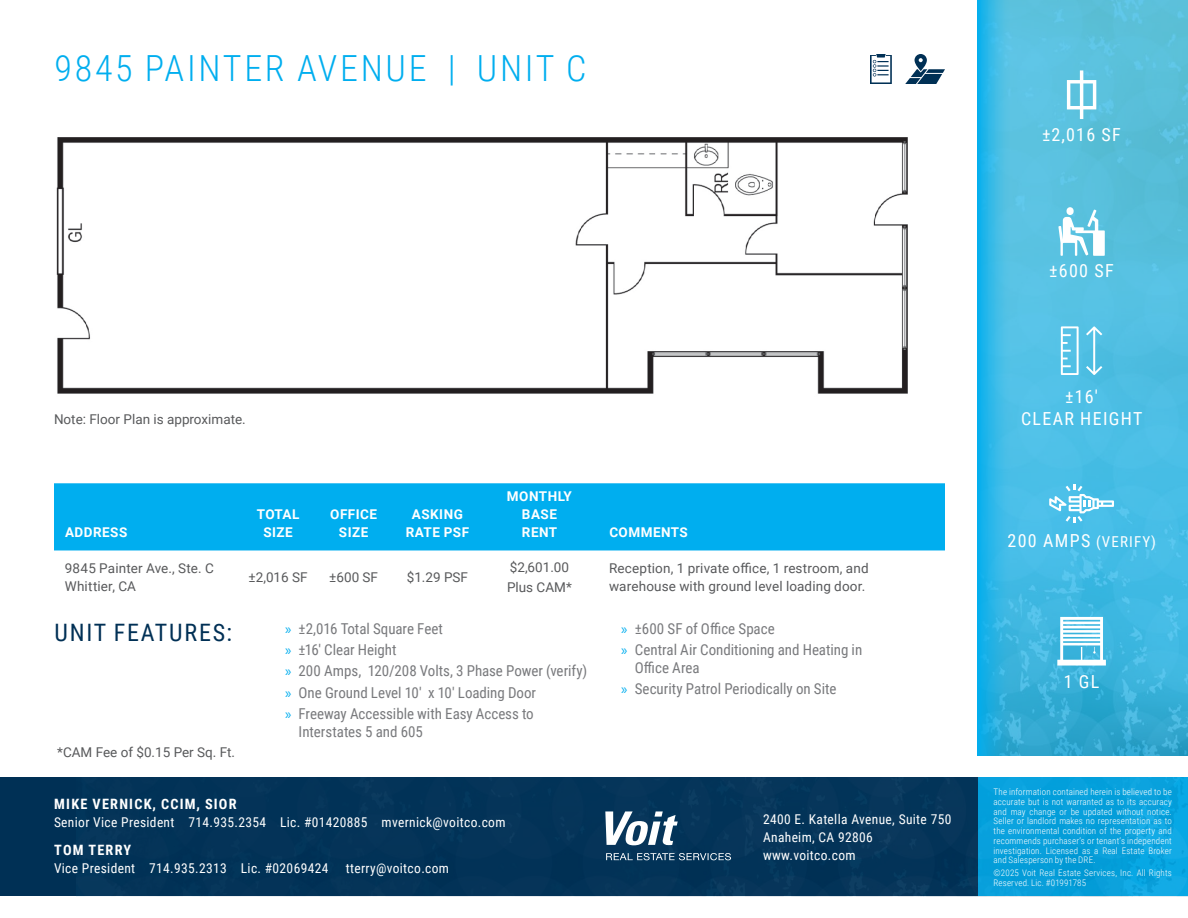
<style>
.page{position:relative;width:1188px;height:918px;background:#fff}
.page>*{position:absolute;margin:0;border:0;box-sizing:border-box;transform-origin:0 0}
.t1{font:300 36px "Roboto Condensed";letter-spacing:.075em;color:#00aeef}
.Heading{font:24px "Roboto Condensed";letter-spacing:.075em;color:#003055}
.Subhead{font:18px/21.6px "Roboto Condensed";letter-spacing:.075em;color:#fff;text-align:center}
.t2{font:15px/18px "Roboto Condensed";color:#797a7d}
.Subhead-2{font:15px "Roboto Condensed";letter-spacing:.075em;color:#fff}
.t3{font:700 14.25px "Roboto Condensed";letter-spacing:.085em;color:#fff}
.t4{font:13.5px/18px "Roboto Condensed";letter-spacing:.025em;color:#fff}
.Chart_copy_left{font:13.5px/18px "Roboto";letter-spacing:.01em;color:#58595b}
.Chart_copy{font:13.5px "Roboto";color:#58595b}
.Chart_heading_2{font:700 13.5px/18px "Roboto";letter-spacing:.035em;color:#fff;text-align:center}
.Chart_heading_2_left{font:700 13.5px "Roboto";letter-spacing:.035em;color:#fff}
.t5{font:300 9px/9.8px "Roboto Condensed";letter-spacing:.015em;color:#fff;text-align:justify}
.s1{font-family:"Myriad Pro";color:#00aeef}
.s2{font-size:18px}
</style>
<div class="page">
<div style="left:0;top:778px;width:977px;height:118px;background:#003055"></div>
<img style="left:117px;top:778px;width:1071px;height:118px">
<img style="left:977px;top:0;width:211px;height:756px">
<svg style="left:606px;top:853px;width:125px;height:7px"></svg>
<svg style="left:605px;top:811px;width:73px;height:34px"></svg>
<img style="left:56px;top:137px;width:852px;height:257px">
<div style="left:54px;top:483px;width:891px;height:67px;background:#00aeef"></div>
<svg style="left:1049px;top:484px;width:65px;height:39px"></svg>
<svg style="left:1061px;top:326px;width:18px;height:49px"></svg>
<svg style="left:1086px;top:326px;width:16px;height:49px"></svg>
<svg style="left:1067px;top:70px;width:29px;height:49px"></svg>
<svg style="left:1058px;top:210px;width:47px;height:46px"></svg>
<div style="left:1067px;top:207px;width:7px;height:8px;background:#fff;border-radius:4px"></div>
<svg style="left:1057px;top:617px;width:49px;height:49px"></svg>
<svg style="left:905px;top:54px;width:40px;height:30px"></svg>
<svg style="left:870px;top:54px;width:22px;height:30px"></svg>
<p class="t1" style="left:55px;top:43px;width:533px">9845 PAINTER AVENUE | UNIT C</p>
<p class="Subhead" style="left:1042px;top:123px;width:80px">±2,016 SF</p>
<p class="Subhead" style="left:1049px;top:260px;width:66px">±600 SF</p>
<p class="Chart_copy" style="left:54px;top:410px;width:193px">Note: Floor Plan is approximate.</p>
<p class="Chart_heading_2_left" style="left:65px;top:523px;width:64px">ADDRESS</p>
<p class="Chart_heading_2" style="left:257px;top:505px;width:44px">TOTAL<br>SIZE</p>
<p class="Chart_heading_2" style="left:330px;top:505px;width:48px">OFFICE<br>SIZE</p>
<p class="Chart_heading_2" style="left:406px;top:505px;width:65px">ASKING<br>RATE PSF</p>
<p class="Chart_copy_left" style="left:65px;top:558px;width:151px">9845 Painter Ave., Ste. C<br>Whittier, CA</p>
<p class="Chart_copy" style="left:249px;top:568px;width:61px">±2,016 SF</p>
<p class="Chart_copy" style="left:329px;top:568px;width:50px">±600 SF</p>
<p class="Chart_copy" style="left:407px;top:568px;width:63px">$1.29 PSF</p>
<p class="Chart_heading_2" style="left:507px;top:487px;width:67px">MONTHLY<br>BASE<br>RENT</p>
<p class="Chart_copy" style="left:510px;top:558px;width:61px">$2,601.00</p>
<p class="Chart_copy" style="left:507px;top:577px;width:66px">Plus CAM*</p>
<p class="Heading" style="left:54px;top:616px;width:179px">UNIT FEATURES:</p>
<p class="Chart_copy" style="left:57px;top:743px;width:179px">*CAM Fee of $0.15 Per Sq. Ft.</p>
<p class="t2" style="left:285px;top:619px;width:159px"><span class="s1">»</span> ±2,016 Total Square Feet</p>
<p class="t2" style="left:285px;top:640px;width:113px"><span class="s1">»</span> ±16' Clear Height</p>
<p class="t2" style="left:285px;top:661px;width:304px"><span class="s1">»</span> 200 Amps, 120/208 Volts, 3 Phase Power (verify)</p>
<p class="t2" style="left:285px;top:683px;width:253px"><span class="s1">»</span> One Ground Level 10' x 10' Loading Door</p>
<p class="t2" style="left:299px;top:704px;width:237px;text-indent:-14px"><span class="s1">»</span> Freeway Accessible with Easy Access to<br>Interstates 5 and 605</p>
<h3 class="t3" style="left:54px;top:794px;width:184px">MIKE VERNICK, CCIM, SIOR</h3>
<h3 class="t4" style="left:54px;top:813px;width:453px">Senior Vice President 714.935.2354 Lic. #01420885 mvernick@voitco.com</h3>
<h3 class="t3" style="left:54px;top:840px;width:78px">TOM TERRY</h3>
<h3 class="t4" style="left:54px;top:859px;width:276px">Vice President 714.935.2313 Lic. #02069424</h3>
<h3 class="t4" style="left:346px;top:859px;width:105px">tterry@voitco.com</h3>
<p class="Chart_heading_2_left" style="left:609px;top:523px;width:80px">COMMENTS</p>
<p class="Chart_copy_left" style="left:609px;top:558px;width:261px">Reception, 1 private office, 1 restroom, and warehouse with ground level loading door.</p>
<p class="t2" style="left:621px;top:619px;width:155px"><span class="s1">»</span> ±600 SF of Office Space</p>
<p class="t2" style="left:635px;top:640px;width:229px;text-indent:-14px"><span class="s1">»</span> Central Air Conditioning and Heating in<br>Office Area</p>
<p class="t2" style="left:621px;top:679px;width:217px"><span class="s1">»</span> Security Patrol Periodically on Site</p>
<h3 class="t4" style="left:763px;top:810px;width:190px">2400 E. Katella Avenue, Suite 750<br>Anaheim, CA 92806 www.voitco.com</h3>
<p class="Subhead" style="left:1021px;top:386px;width:123px">±16'<br>CLEAR HEIGHT</p>
<p class="Subhead-2" style="left:1008px;top:532px;width:150px"><span class="s2">200 AMPS</span> (VERIFY)</p>
<p class="Subhead" style="left:1064px;top:670px;width:37px">1 GL</p>
<p class="t5" style="left:994px;top:787px;width:180px">The information contained herein is believed to be accurate but is not warranted as to its accuracy and may change or be updated without notice.<br>Seller or landlord makes no representation as to the environmental condition of the property and recommends purchaser’s or tenant’s independent investigation. Licensed as a Real Estate Broker and Salesperson by the DRE.</p>
<p class="t5" style="left:994px;top:868px;width:180px">©2025 Voit Real Estate Services, Inc. All Rights<br>Reserved. Lic. #01991785</p>
</div>
